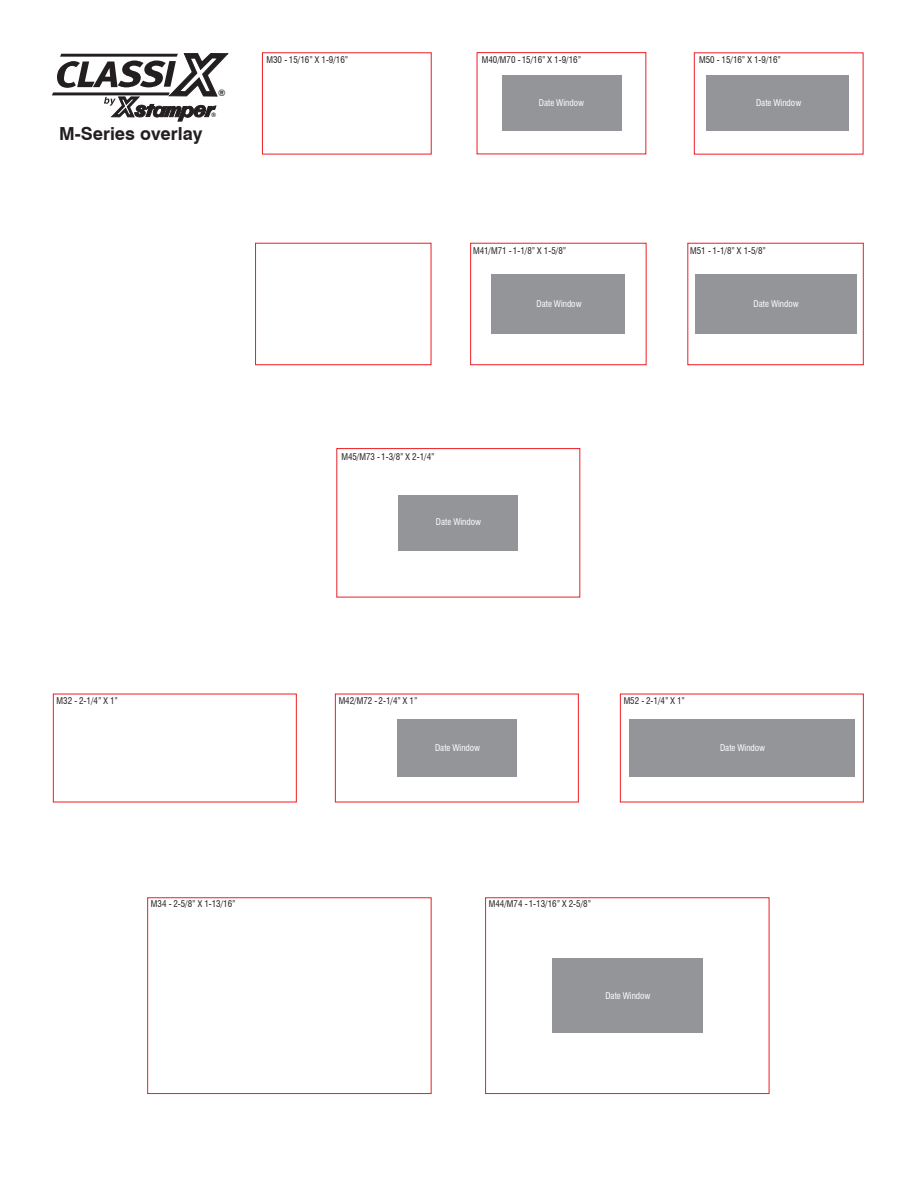
<style>
.page{position:relative;width:918px;height:1188px;background:#fff}
.page>*{position:absolute;margin:0;border:0;box-sizing:border-box;transform-origin:0 0}
.t1{font:700 18px "Swiss 721 BT";color:#231f20}
.t2{font:condensed 9px "Swiss 721 BT";color:#231f20}
.t3{font:condensed 9px "Swiss 721 BT";color:#fff}
.t4{font:700 9px "Swiss 721 BT";color:#231f20}
.t5{font:700 6.15px "Swiss 721 BT";color:#231f20}
</style>
<div class="page">
<div style="left:337px;top:448px;width:243px;height:149px;border:1px solid #ee1d23"></div>
<div style="left:255px;top:243px;width:176px;height:122px;border:1px solid #ee1d23"></div>
<div style="left:53px;top:694px;width:244px;height:108px;border:1px solid #ee1d23"></div>
<div style="left:147px;top:898px;width:284px;height:196px;border:1px solid #ee1d23"></div>
<div style="left:470px;top:243px;width:176px;height:122px;border:1px solid #ee1d23"></div>
<div style="left:688px;top:243px;width:175px;height:122px;border:1px solid #ee1d23"></div>
<div style="left:335px;top:694px;width:244px;height:108px;border:1px solid #ee1d23"></div>
<div style="left:620px;top:694px;width:244px;height:108px;border:1px solid #ee1d23"></div>
<div style="left:485px;top:898px;width:284px;height:196px;border:1px solid #ee1d23"></div>
<div style="left:552px;top:958px;width:151px;height:75px;background:#939598"></div>
<svg style="left:52px;top:53px;width:176px;height:68px"></svg>
<div style="left:477px;top:52px;width:169px;height:102px;border:1px solid #ee1d23"></div>
<div style="left:502px;top:76px;width:119px;height:55px;background:#939598"></div>
<div style="left:706px;top:75px;width:143px;height:56px;background:#939598"></div>
<div style="left:491px;top:274px;width:134px;height:60px;background:#939598"></div>
<div style="left:695px;top:274px;width:161px;height:60px;background:#939598"></div>
<div style="left:399px;top:495px;width:119px;height:55px;background:#939598"></div>
<div style="left:397px;top:719px;width:119px;height:58px;background:#939598"></div>
<div style="left:629px;top:719px;width:226px;height:58px;background:#939598"></div>
<h1 class="t1" style="left:59px;top:123px;width:145px">M-Series overlay</h1>
<p class="t4" style="left:218px;top:88px;width:9px">®</p>
<p class="t5" style="left:211px;top:111px;width:7px">®</p>
<p class="t2" style="left:267px;top:54px;width:83px">M30 - 15/16” X 1-9/16”</p>
<p class="t2" style="left:482px;top:54px;width:101px">M40/M70 - 15/16” X 1-9/16”</p>
<p class="t3" style="left:539px;top:97px;width:47px">Date Window</p>
<p class="t2" style="left:699px;top:55px;width:83px">M50 - 15/16” X 1-9/16”</p>
<p class="t3" style="left:756px;top:98px;width:47px">Date Window</p>
<p class="t2" style="left:473px;top:245px;width:95px">M41/M71 - 1-1/8” X 1-5/8”</p>
<p class="t2" style="left:690px;top:245px;width:77px">M51 - 1-1/8” X 1-5/8”</p>
<p class="t3" style="left:536px;top:299px;width:47px">Date Window</p>
<p class="t3" style="left:754px;top:299px;width:47px">Date Window</p>
<p class="t2" style="left:341px;top:451px;width:95px">M45/M73 - 1-3/8” X 2-1/4”</p>
<p class="t3" style="left:436px;top:517px;width:47px">Date Window</p>
<p class="t2" style="left:57px;top:695px;width:63px">M32 - 2-1/4” X 1”</p>
<p class="t2" style="left:151px;top:899px;width:86px">M34 - 2-5/8” X 1-13/16”</p>
<p class="t2" style="left:339px;top:695px;width:80px">M42/M72 - 2-1/4” X 1”</p>
<p class="t2" style="left:624px;top:695px;width:63px">M52 - 2-1/4” X 1”</p>
<p class="t3" style="left:435px;top:742px;width:47px">Date Window</p>
<p class="t3" style="left:720px;top:742px;width:47px">Date Window</p>
<p class="t2" style="left:489px;top:899px;width:104px">M44/M74 - 1-13/16” X 2-5/8”</p>
<p class="t3" style="left:605px;top:990px;width:47px">Date Window</p>
</div>
